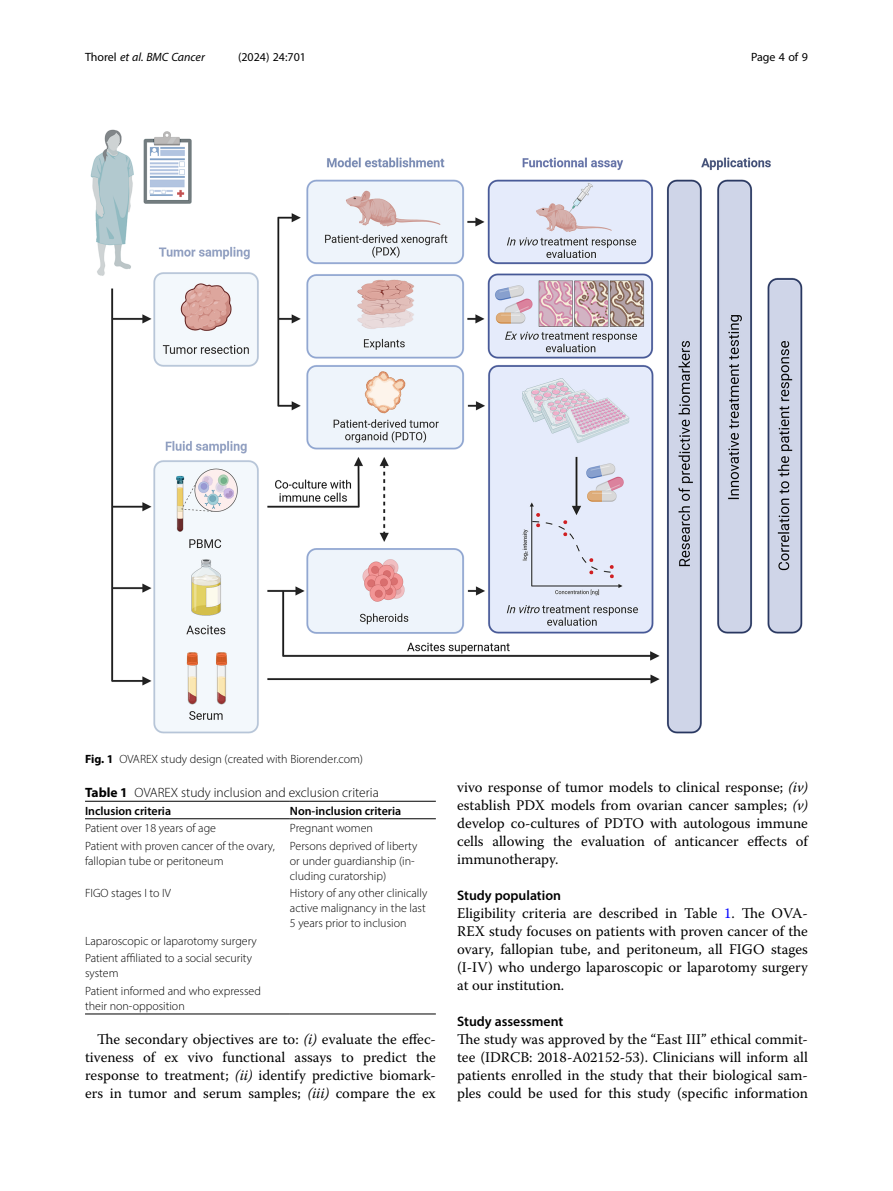
<style>
.page{position:relative;width:893px;height:1191px;background:#fff}
.page>*{position:absolute;margin:0;border:0;box-sizing:border-box;transform-origin:0 0}
.Body_Text{font:14.7px/18px "Warnock Pro";color:#000;text-align:justify}
.Body_Text_Indent{font:14.7px/18px "Warnock Pro";color:#000;text-align:justify}
.Head_2{font:600 13.8px "Myriad Pro";color:#000}
.Table_Caption{font:300 13.5px "Myriad Pro";color:#000}
.Table_Body{font:300 12px/15px "Myriad Pro";color:#000}
.Figure_Caption{font:300 12px "Myriad Pro";color:#000}
.Table_Head{font:600 12px "Myriad Pro";color:#000}
.t1{font:italic 12px "Myriad Pro";color:#000}
.t2{font:12px "Myriad Pro";color:#000}
.s1{font-style:normal}
.s2{font-weight:700}
.s3{font-style:italic}
.s4{color:#00f}
</style>
<div class="page">
<hr style="left:85px;top:818px;width:205px;height:1px;background:#000">
<hr style="left:290px;top:801px;width:146px;height:1px;background:#000">
<hr style="left:290px;top:818px;width:146px;height:1px;background:#000">
<hr style="left:85px;top:1013px;width:205px;height:1px;background:#000">
<hr style="left:290px;top:1013px;width:146px;height:1px;background:#000">
<hr style="left:85px;top:801px;width:205px;height:1px;background:#000">
<img style="left:90px;top:129px;width:713px;height:605px">
<p class="t1" style="left:85px;top:50px;width:121px"><span class="s1">Thorel</span> et al. BMC Cancer</p>
<p class="t2" style="left:238px;top:50px;width:70px">(2024) 24:701</p>
<p class="t2" style="left:751px;top:50px;width:58px">Page 4 of 9</p>
<p class="Figure_Caption" style="left:85px;top:752px;width:280px"><span class="s2">Fig. 1</span> OVAREX study design (created with Biorender.com)</p>
<p class="Table_Caption" style="left:85px;top:784px;width:295px"><span class="s2">Table 1</span> OVAREX study inclusion and exclusion criteria</p>
<p class="Table_Head" style="left:85px;top:803px;width:88px">Inclusion criteria</p>
<p class="Table_Head" style="left:290px;top:803px;width:113px">Non-inclusion criteria</p>
<p class="Table_Body" style="left:85px;top:820px;width:132px">Patient over 18 years of age</p>
<p class="Table_Body" style="left:290px;top:820px;width:85px">Pregnant women</p>
<p class="Table_Body" style="left:85px;top:838px;width:191px">Patient with proven cancer of the ovary, fallopian tube or peritoneum</p>
<p class="Table_Body" style="left:290px;top:838px;width:129px">Persons deprived of liberty or under guardianship (in&shy;cluding curatorship)</p>
<p class="Table_Body" style="left:85px;top:885px;width:87px">FIGO stages I to IV</p>
<p class="Table_Body" style="left:290px;top:885px;width:139px">History of any other clinically active malignancy in the last<br>5 years prior to inclusion</p>
<p class="Table_Body" style="left:85px;top:933px;width:173px">Laparoscopic or laparotomy surgery</p>
<p class="Table_Body" style="left:85px;top:950px;width:168px">Patient affiliated to a social security system</p>
<p class="Table_Body" style="left:85px;top:983px;width:177px">Patient informed and who expressed their non-opposition</p>
<p class="Body_Text_Indent" style="left:85px;top:1030px;width:352px;text-indent:12px">The secondary objectives are to: <span class="s3">(i)</span> evaluate the effec&shy;tiveness of ex vivo functional assays to predict the response to treatment; <span class="s3">(ii)</span> identify predictive biomark&shy;ers in tumor and serum samples; <span class="s3">(iii)</span> compare the ex</p>
<p class="Body_Text_Indent" style="left:457px;top:778px;width:352px">vivo response of tumor models to clinical response; <span class="s3">(iv) </span>establish PDX models from ovarian cancer samples; <span class="s3">(v) </span>develop co-cultures of PDTO with autologous immune cells allowing the evaluation of anticancer effects of immunotherapy.</p>
<p class="Head_2" style="left:457px;top:887px;width:105px">Study population</p>
<p class="Body_Text" style="left:457px;top:904px;width:352px">Eligibility criteria are described in Table <span class="s4">1</span>. The OVA-REX study focuses on patients with proven cancer of the ovary, fallopian tube, and peritoneum, all FIGO stages (I-IV) who undergo laparoscopic or laparotomy surgery at our institution.</p>
<p class="Head_2" style="left:457px;top:1013px;width:108px">Study assessment</p>
<p class="Body_Text" style="left:457px;top:1030px;width:352px">The study was approved by the “East III” ethical commit&shy;tee (IDRCB: 2018-A02152-53). Clinicians will inform all patients enrolled in the study that their biological sam&shy;ples could be used for this study (specific information</p>
</div>
